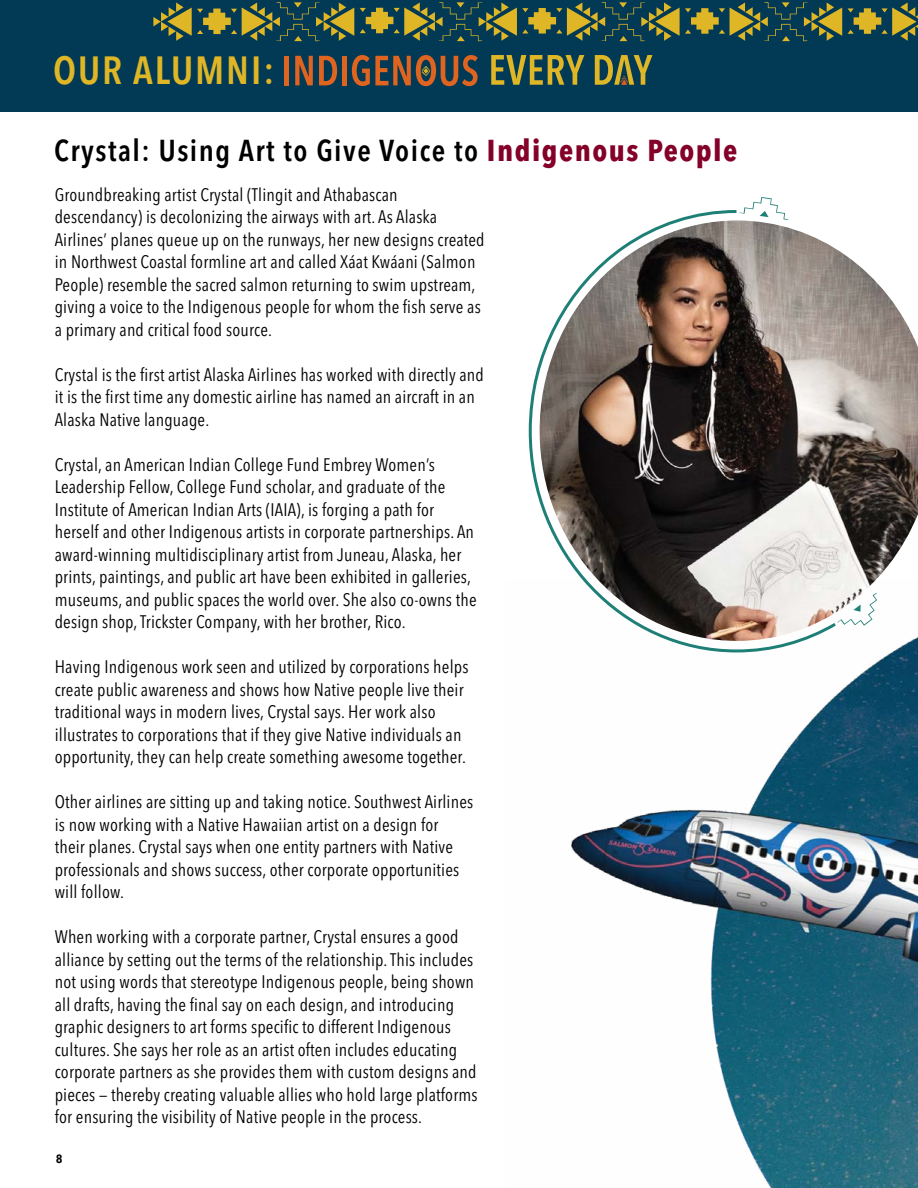
<style>
.page{position:relative;width:918px;height:1188px;background:#fff}
.page>*{position:absolute;margin:0;border:0;box-sizing:border-box;transform-origin:0 0}
.t1{font:600 condensed 39px "Avenir Next LT Pro";letter-spacing:.05em;color:#dfb625}
.t2{font:600 condensed 30px "Avenir Next LT Pro";letter-spacing:.05em;color:#000}
.t3{font:condensed 18px/22.5px "Avenir Next LT Pro";letter-spacing:.01em;color:#000}
.t4{font:600 condensed 15px "Avenir Next LT Pro";color:#000}
.s1{font-weight:700;color:#840029}
</style>
<div class="page">
<div style="left:0;top:0;width:918px;height:112px;background:#023955"></div>
<svg style="left:153px;top:2px;width:765px;height:39px"></svg>
<img style="left:571px;top:641px;width:347px;height:547px">
<img style="left:877px;top:283px;width:41px;height:358px">
<svg style="left:528px;top:210px;width:311px;height:444px"></svg>
<svg style="left:739px;top:197px;width:138px;height:429px"></svg>
<div style="left:284px;top:56px;width:5px;height:29px;background:#df6420"></div>
<svg style="left:295px;top:56px;width:18px;height:29px"></svg>
<svg style="left:319px;top:56px;width:18px;height:29px"></svg>
<div style="left:342px;top:56px;width:5px;height:29px;background:#df6420"></div>
<svg style="left:352px;top:55px;width:126px;height:31px"></svg>
<svg style="left:491px;top:55px;width:93px;height:30px"></svg>
<svg style="left:595px;top:55px;width:57px;height:30px"></svg>
<h1 class="t1" style="left:53px;top:47px;width:223px">OUR ALUMNI:</h1>
<h2 class="t2" style="left:54px;top:133px;width:685px">Crystal: Using Art to Give Voice to <span class="s1">Indigenous People</span></h2>
<p class="t3" style="left:55px;top:183px;width:431px">Groundbreaking artist Crystal (Tlingit and Athabascan descendancy) is decolonizing the airways with art. As Alaska Airlines’ planes queue up on the runways, her new designs created in Northwest Coastal formline art and called Xáat Kwáani (Salmon People) resemble the sacred salmon returning to swim upstream, giving a voice to the Indigenous people for whom the fish serve as a primary and critical food source.</p>
<p class="t3" style="left:55px;top:363px;width:431px">Crystal is the first artist Alaska Airlines has worked with directly and it is the first time any domestic airline has named an aircraft in an<br>Alaska Native language.</p>
<p class="t3" style="left:55px;top:453px;width:423px">Crystal, an American Indian College Fund Embrey Women’s Leadership Fellow, College Fund scholar, and graduate of the Institute of American Indian Arts (IAIA), is forging a path for herself and other Indigenous artists in corporate partnerships. An award-winning multidisciplinary artist from Juneau, Alaska, her prints, paintings, and public art have been exhibited in galleries, museums, and public spaces the world over. She also co-owns the design shop, Trickster Company, with her brother, Rico.</p>
<p class="t3" style="left:55px;top:656px;width:415px">Having Indigenous work seen and utilized by corporations helps create public awareness and shows how Native people live their traditional ways in modern lives, Crystal says. Her work also illustrates to corporations that if they give Native individuals an opportunity, they can help create something awesome together.</p>
<p class="t3" style="left:55px;top:791px;width:420px">Other airlines are sitting up and taking notice. Southwest Airlines is now working with a Native Hawaiian artist on a design for<br>their planes. Crystal says when one entity partners with Native professionals and shows success, other corporate opportunities will follow.</p>
<p class="t3" style="left:55px;top:926px;width:424px">When working with a corporate partner, Crystal ensures a good alliance by setting out the terms of the relationship. This includes not using words that stereotype Indigenous people, being shown all drafts, having the final say on each design, and introducing graphic designers to art forms specific to different Indigenous cultures. She says her role as an artist often includes educating corporate partners as she provides them with custom designs and pieces — thereby creating valuable allies who hold large platforms for ensuring the visibility of Native people in the process.</p>
<p class="t4" style="left:56px;top:1149px;width:8px">8</p>
</div>
